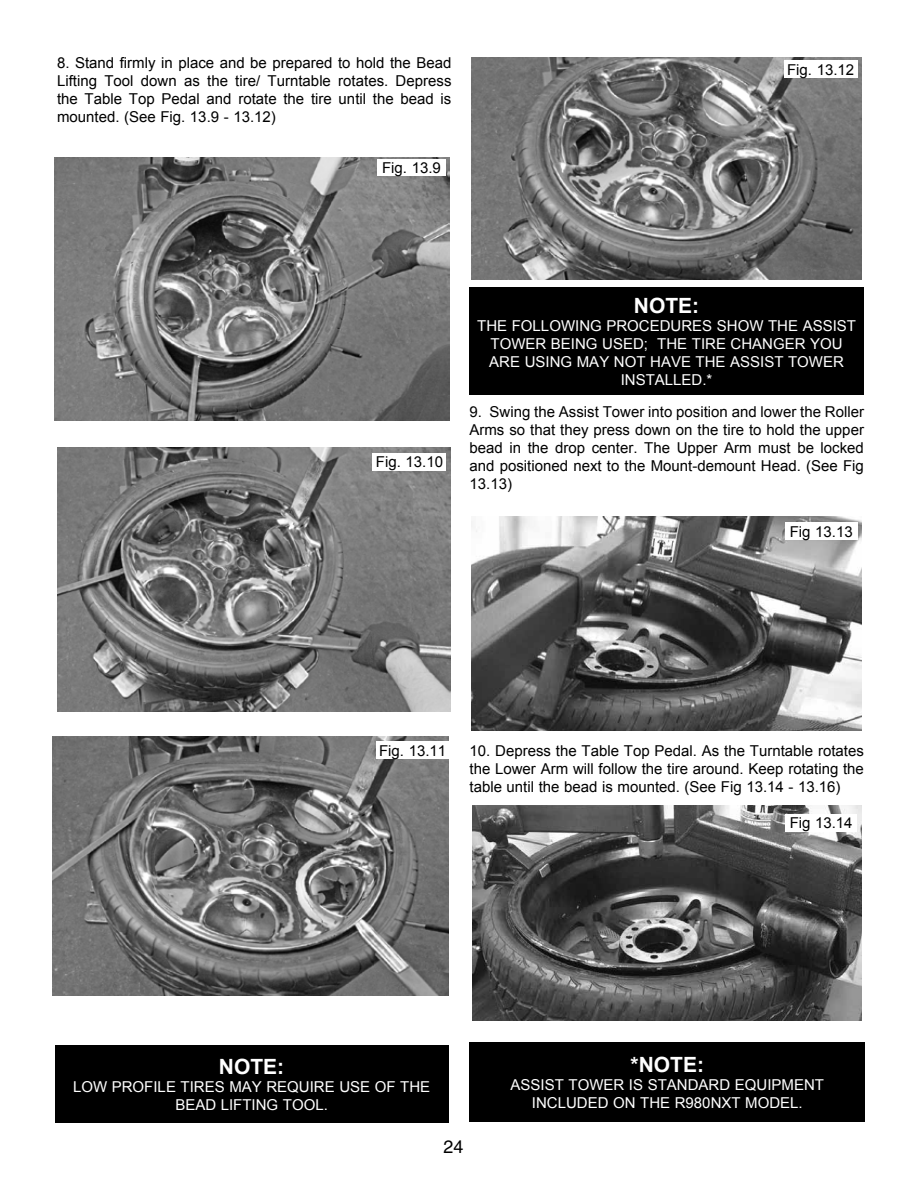
<style>
.page{position:relative;width:918px;height:1188px;background:#fff}
.page>*{position:absolute;margin:0;border:0;box-sizing:border-box;transform-origin:0 0}
.t1{font:700 21px "Arial";color:#fff}
.t2{font:18px "Helvetica LT Std";color:#000}
.t3{font:15px/18px "Arial";color:#000;text-align:justify}
.t4{font:15px/18px "Arial";color:#fff;text-align:center}
</style>
<div class="page">
<img style="left:57px;top:447px;width:394px;height:265px">
<img style="left:54px;top:158px;width:396px;height:262px">
<img style="left:53px;top:737px;width:395px;height:259px">
<img style="left:472px;top:57px;width:389px;height:223px">
<div style="left:469px;top:287px;width:395px;height:108px;background:#000"></div>
<div style="left:470px;top:1042px;width:395px;height:80px;background:#000"></div>
<img style="left:471px;top:516px;width:390px;height:215px">
<div style="left:785px;top:523px;width:72px;height:17px;background:#fff"></div>
<img style="left:472px;top:806px;width:390px;height:214px">
<div style="left:785px;top:814px;width:72px;height:17px;background:#fff"></div>
<div style="left:377px;top:159px;width:69px;height:17px;background:#fff"></div>
<div style="left:373px;top:453px;width:73px;height:18px;background:#fff"></div>
<div style="left:376px;top:741px;width:74px;height:18px;background:#fff"></div>
<div style="left:55px;top:1045px;width:393px;height:78px;background:#000"></div>
<div style="left:784px;top:60px;width:74px;height:18px;background:#fff"></div>
<p class="t3" style="left:57px;top:54px;width:396px">8. Stand firmly in place and be prepared to hold the Bead Lifting Tool down as the tire/ Turntable rotates. Depress the Table Top Pedal and rotate the tire until the bead is mounted. (See Fig. 13.9 - 13.12)</p>
<p class="t3" style="left:382px;top:159px;width:60px">Fig. 13.9</p>
<p class="t3" style="left:787px;top:60px;width:69px">Fig. 13.12</p>
<p class="t3" style="left:376px;top:453px;width:69px">Fig. 13.10</p>
<h1 class="t1" style="left:634px;top:292px;width:67px">NOTE:</h1>
<p class="t4" style="left:477px;top:317px;width:380px">THE FOLLOWING PROCEDURES SHOW THE ASSIST<br>TOWER BEING USED; THE TIRE CHANGER YOU<br>ARE USING MAY NOT HAVE THE ASSIST TOWER<br>INSTALLED.*</p>
<p class="t3" style="left:470px;top:403px;width:396px">9. Swing the Assist Tower into position and lower the Roller Arms so that they press down on the tire to hold the upper bead in the drop center. The Upper Arm must be locked and positioned next to the Mount-demount Head. (See Fig 13.13)</p>
<p class="t3" style="left:790px;top:523px;width:64px">Fig 13.13</p>
<p class="t3" style="left:379px;top:742px;width:69px">Fig. 13.11</p>
<p class="t3" style="left:470px;top:742px;width:396px">10. Depress the Table Top Pedal. As the Turntable rotates the Lower Arm will follow the tire around. Keep rotating the table until the bead is mounted. (See Fig 13.14 - 13.16)</p>
<p class="t3" style="left:790px;top:814px;width:64px">Fig 13.14</p>
<h1 class="t1" style="left:219px;top:1052px;width:67px">NOTE:</h1>
<p class="t4" style="left:73px;top:1078px;width:359px">LOW PROFILE TIRES MAY REQUIRE USE OF THE<br>BEAD LIFTING TOOL.</p>
<h1 class="t1" style="left:631px;top:1051px;width:75px">*NOTE:</h1>
<p class="t4" style="left:511px;top:1076px;width:315px">ASSIST TOWER IS STANDARD EQUIPMENT<br>INCLUDED ON THE R980NXT MODEL.</p>
<p class="t2" style="left:443px;top:1136px;width:22px">24</p>
</div>
